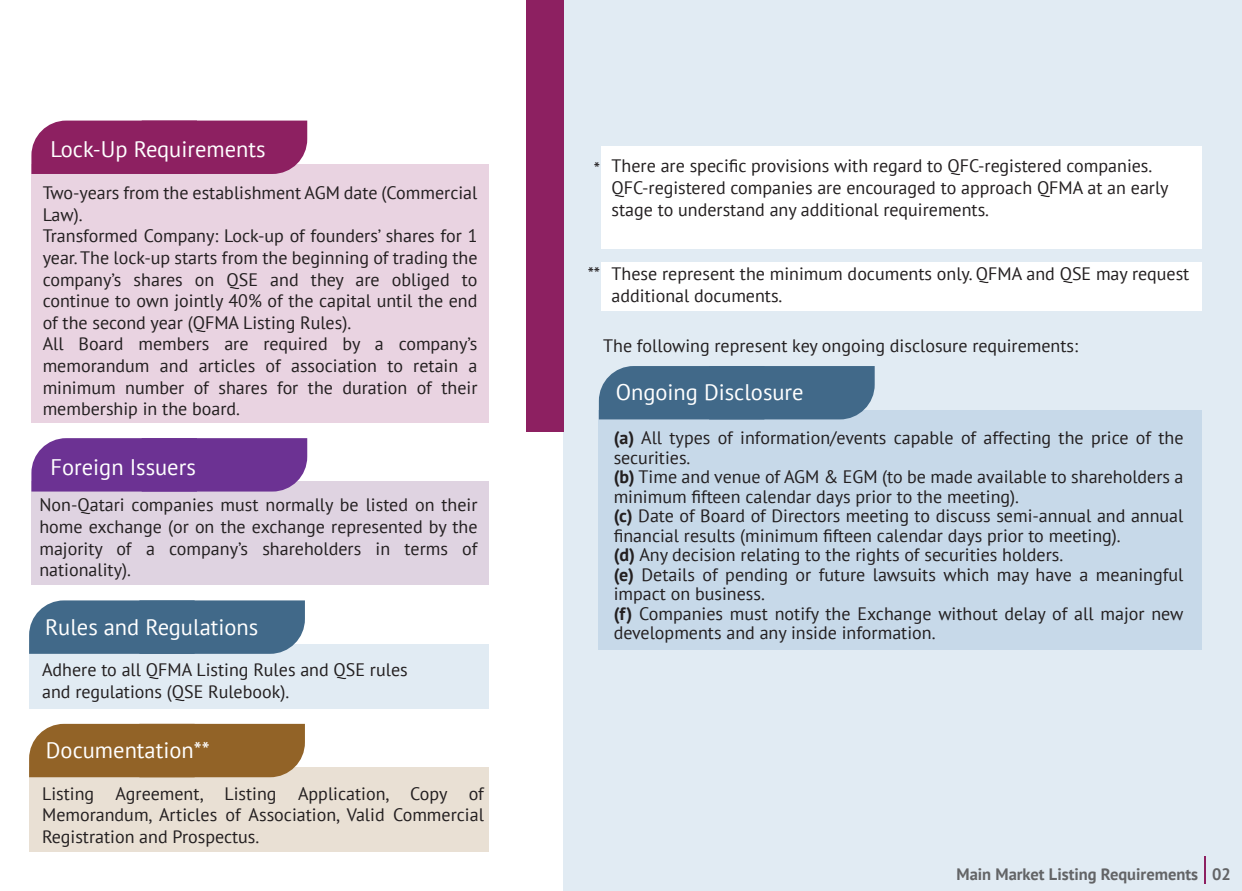
<style>
.page{position:relative;width:1242px;height:891px;background:#fff}
.page>*{position:absolute;margin:0;border:0;box-sizing:border-box;transform-origin:0 0}
.t1{font:22.5px "PT Sans";color:#fff}
.t2{font:18px/21.6px "PT Sans";color:#231f20}
.t3{font:700 16.5px "PT Sans";color:#636466}
.s1{font-weight:700}
</style>
<div class="page">
<div style="left:563px;top:0;width:679px;height:891px;background:#e1ebf3"></div>
<div style="left:526px;top:0;width:37px;height:432px;background:#8d2061"></div>
<div style="left:601px;top:146px;width:601px;height:103px;background:#fff"></div>
<div style="left:601px;top:262px;width:601px;height:48px;background:#fff"></div>
<div style="left:598px;top:410px;width:604px;height:239px;background:#c7d9e9"></div>
<div style="left:599px;top:366px;width:276px;height:53px;background:#416989"></div>
<div style="left:29px;top:644px;width:460px;height:65px;background:#e1ebf3"></div>
<div style="left:31px;top:164px;width:458px;height:259px;background:#e9d3e1"></div>
<svg style="left:29px;top:600px;width:276px;height:54px;background:#496f8e"></svg>
<div style="left:31px;top:121px;width:276px;height:53px;background:#8d2061"></div>
<div style="left:31px;top:482px;width:458px;height:103px;background:#dfd3e1"></div>
<svg style="left:31px;top:438px;width:276px;height:54px;background:#723a97"></svg>
<div style="left:29px;top:767px;width:460px;height:85px;background:#e9e0d4"></div>
<div style="left:29px;top:724px;width:276px;height:53px;background:#926327"></div>
<hr style="left:1204px;top:856px;width:2px;height:27px;background:#8d2061">
<p class="t1" style="left:50px;top:135px;width:217px">Lock-Up Requirements</p>
<p class="t2" style="left:43px;top:182px;width:436px">Two-years from the establishment AGM date (Commercial Law).<br>Transformed Company: Lock-up of founders’ shares for 1 year. The lock-up starts from the beginning of trading the company’s shares on QSE and they are obliged to continue to own jointly 40% of the capital until the end of the second year (QFMA Listing Rules).<br>All Board members are required by a company’s memorandum and articles of association to retain a minimum number of shares for the duration of their membership in the board.</p>
<p class="t1" style="left:50px;top:453px;width:147px">Foreign Issuers</p>
<p class="t2" style="left:39px;top:494px;width:440px;text-align:justify">Non-Qatari companies must normally be listed on their home exchange (or on the exchange represented by the majority of a company’s shareholders in terms of nationality).</p>
<p class="t1" style="left:45px;top:612px;width:215px">Rules and Regulations</p>
<p class="t2" style="left:42px;top:659px;width:367px">Adhere to all QFMA Listing Rules and QSE rules and regulations (QSE Rulebook).</p>
<p class="t1" style="left:46px;top:736px;width:165px">Documentation**</p>
<p class="t2" style="left:42px;top:782px;width:443px;text-align:justify">Listing Agreement, Listing Application, Copy of Memorandum, Articles of Association, Valid Commercial Registration and Prospectus.</p>
<p class="t2" style="left:594px;top:157px;width:8px">*</p>
<p class="t2" style="left:612px;top:155px;width:559px">There are specific provisions with regard to QFC-registered companies.<br>QFC-registered companies are encouraged to approach QFMA at an early stage to understand any additional requirements.</p>
<p class="t2" style="left:588px;top:262px;width:14px">**</p>
<p class="t2" style="left:612px;top:263px;width:579px">These represent the minimum documents only. QFMA and QSE may request additional documents.</p>
<p class="t2" style="left:603px;top:335px;width:476px">The following represent key ongoing disclosure requirements:</p>
<p class="t1" style="left:616px;top:377px;width:189px">Ongoing Disclosure</p>
<p class="t2" style="left:614px;top:428px;width:571px;line-height:19.5px"><span class="s1">(a)</span> All types of information/events capable of affecting the price of the securities.<br><span class="s1">(b)</span> Time and venue of AGM &amp; EGM (to be made available to shareholders a minimum fifteen calendar days prior to the meeting).<br><span class="s1">(c)</span> Date of Board of Directors meeting to discuss semi-annual and annual financial results (minimum fifteen calendar days prior to meeting).<br><span class="s1">(d)</span> Any decision relating to the rights of securities holders.<br><span class="s1">(e)</span> Details of pending or future lawsuits which may have a meaningful impact on business.<br><span class="s1">(f)</span> Companies must notify the Exchange without delay of all major new developments and any inside information.</p>
<p class="t3" style="left:956px;top:863px;width:276px">Main Market Listing Requirements 02</p>
</div>
